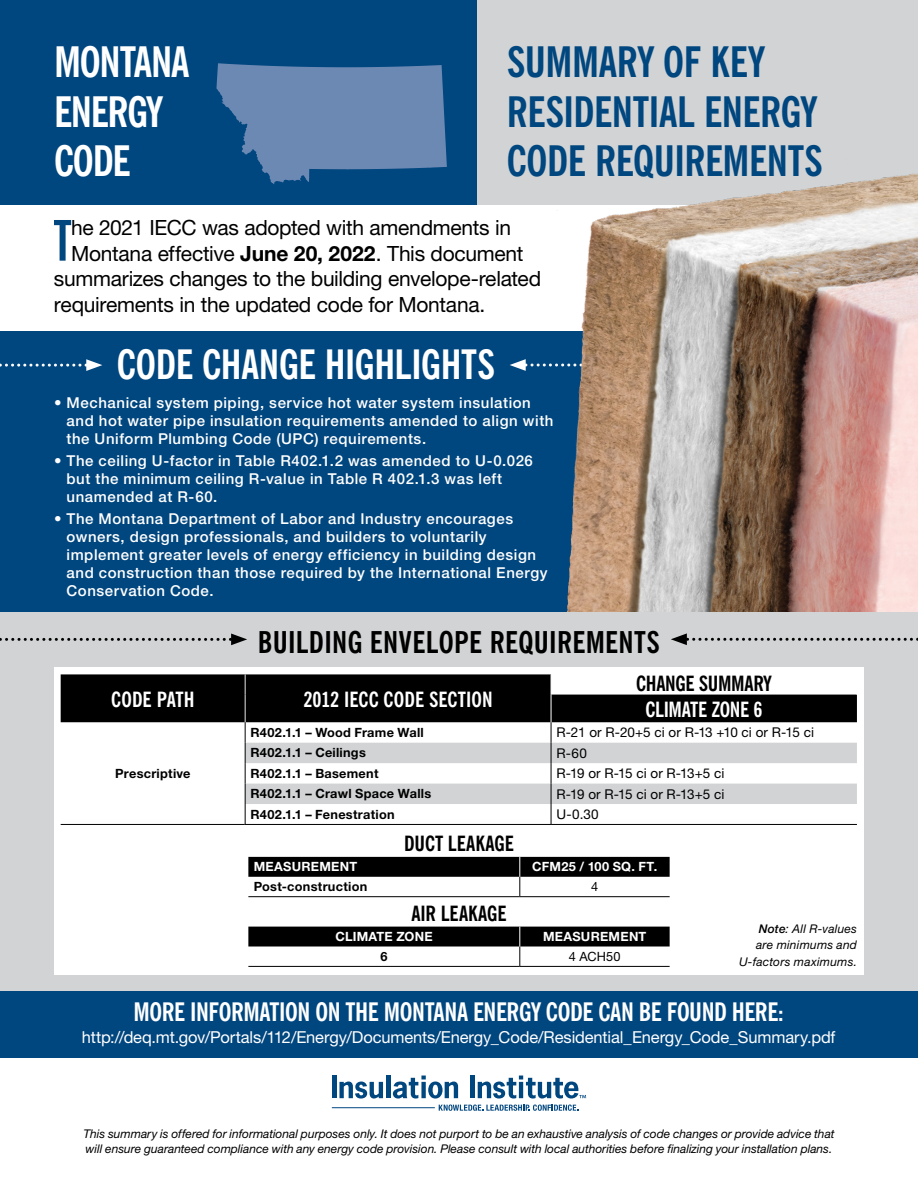
<style>
.page{position:relative;width:918px;height:1188px;background:#fff}
.page>*{position:absolute;margin:0;border:0;box-sizing:border-box;transform-origin:0 0}
.t1{font:700 extra-condensed 56.25px "News Gothic BT";color:#00467f}
.t2{font:700 condensed 42px/49.5px "News Gothic BT";letter-spacing:-.01em;color:#00467f}
.t3{font:700 condensed 42px/49.5px "News Gothic BT";letter-spacing:-.03em;color:#fff}
.t4{font:700 condensed 40.5px "News Gothic BT";letter-spacing:-.01em;color:#fff}
.t5{font:700 condensed 30px "News Gothic BT";letter-spacing:.01em;color:#000}
.t6{font:700 condensed 25.5px "News Gothic BT";letter-spacing:-.02em;color:#fff}
.t7{font:21px "Helvetica Neue LT Std";letter-spacing:-.015em;color:#000}
.t8{font:700 condensed 21px "News Gothic BT";color:#fff}
.t9{font:700 condensed 21px "News Gothic BT";letter-spacing:-.01em;color:#000}
.t10{font:16.5px "Helvetica Neue LT Std";letter-spacing:-.01em;color:#fff}
.t11{font:500 15px/18px "Helvetica Neue LT Std";letter-spacing:.035em;color:#fff}
.t12{font:13.5px "Helvetica Neue LT Std";letter-spacing:.01em;color:#000}
.t13{font:700 12.75px "Helvetica Neue LT Std";letter-spacing:.02em;color:#000}
.t14{font:700 12.75px "Helvetica Neue LT Std";letter-spacing:.02em;color:#fff}
.t15{font:12.75px "Helvetica Neue LT Std";letter-spacing:.01em;color:#000}
.t16{font:italic 12px/16.5px "Helvetica Neue LT Std";color:#000;text-align:right}
.s1{font-weight:700}
.s2{font-weight:500}
</style>
<div class="page">
<div style="left:0;top:331px;width:918px;height:300px;background:#00467f"></div>
<div style="left:457px;top:0;width:461px;height:205px;background:#d1d3d4"></div>
<div style="left:0;top:0;width:476px;height:205px;background:#00467f"></div>
<svg style="left:510px;top:359px;width:34px;height:12px"></svg>
<svg style="left:0;top:359px;width:102px;height:12px"></svg>
<img style="left:544px;top:173px;width:374px;height:440px">
<div style="left:0;top:613px;width:918px;height:394px;background:#d1d3d4"></div>
<div style="left:54px;top:668px;width:810px;height:307px;background:#fff"></div>
<hr style="left:248px;top:966px;width:272px;height:1px;background:#000">
<hr style="left:520px;top:966px;width:150px;height:1px;background:#000">
<svg style="left:248px;top:857px;width:422px;height:109px"></svg>
<hr style="left:248px;top:896px;width:272px;height:1px;background:#000">
<hr style="left:520px;top:896px;width:150px;height:1px;background:#000">
<hr style="left:61px;top:824px;width:184px;height:1px;background:#000">
<hr style="left:245px;top:824px;width:306px;height:1px;background:#000">
<hr style="left:551px;top:824px;width:306px;height:1px;background:#000">
<svg style="left:61px;top:674px;width:796px;height:150px"></svg>
<hr style="left:332px;top:1076px;width:4px;height:22px;background:#00467f">
<svg style="left:439px;top:1105px;width:139px;height:6px"></svg>
<svg style="left:339px;top:1082px;width:44px;height:17px"></svg>
<hr style="left:386px;top:1076px;width:4px;height:22px;background:#00467f">
<svg style="left:393px;top:1076px;width:65px;height:23px"></svg>
<div style="left:470px;top:1076px;width:5px;height:22px;background:#00467f"></div>
<svg style="left:478px;top:1076px;width:108px;height:23px"></svg>
<hr style="left:332px;top:1107px;width:103px;height:1px;background:#00467f">
<div style="left:0;top:991px;width:918px;height:67px;background:#00467f"></div>
<svg style="left:671px;top:633px;width:247px;height:12px"></svg>
<svg style="left:0;top:634px;width:247px;height:11px"></svg>
<svg style="left:216px;top:63px;width:231px;height:121px"></svg>
<h2 class="t3" style="left:54px;top:37px;width:137px">MONTANA<br>ENERGY<br>CODE</h2>
<h2 class="t2" style="left:507px;top:37px;width:318px">SUMMARY OF KEY<br>RESIDENTIAL ENERGY<br>CODE REQUIREMENTS</h2>
<h1 class="t1" style="left:54px;top:206px;width:20px">T</h1>
<h3 class="t7" style="left:71px;top:215px;width:441px">he 2021 IECC was adopted with amendments in</h3>
<h3 class="t7" style="left:71px;top:241px;width:454px">Montana effective <span class="s1">June 20, 2022</span>. This document</h3>
<h3 class="t7" style="left:54px;top:266px;width:489px">summarizes changes to the building envelope-related</h3>
<h3 class="t7" style="left:54px;top:292px;width:433px">requirements in the updated code for Montana.</h3>
<h3 class="t4" style="left:117px;top:340px;width:380px">CODE CHANGE HIGHLIGHTS</h3>
<p class="t11" style="left:67px;top:393px;width:488px;text-indent:-13px">• Mechanical system piping, service hot water system insulation and hot water pipe insulation requirements amended to align with the Uniform Plumbing Code (UPC) requirements.</p>
<p class="t11" style="left:67px;top:451px;width:468px;text-indent:-13px">• The ceiling U-factor in Table R402.1.2 was amended to U-0.026 but the minimum ceiling R-value in Table R 402.1.3 was left unamended at R-60.</p>
<p class="t11" style="left:67px;top:510px;width:483px;text-indent:-13px">• The Montana Department of Labor and Industry encourages owners, design professionals, and builders to voluntarily implement greater levels of energy efficiency in building design and construction than those required by the International Energy Conservation Code.</p>
<h3 class="t5" style="left:258px;top:624px;width:404px">BUILDING ENVELOPE REQUIREMENTS</h3>
<h3 class="t8" style="left:111px;top:686px;width:85px">CODE PATH</h3>
<h3 class="t8" style="left:303px;top:686px;width:191px">2012 IECC CODE SECTION</h3>
<h3 class="t9" style="left:636px;top:671px;width:137px">CHANGE SUMMARY</h3>
<h3 class="t8" style="left:646px;top:696px;width:118px">CLIMATE ZONE 6</h3>
<p class="t13" style="left:115px;top:765px;width:77px">Prescriptive</p>
<p class="t13" style="left:251px;top:725px;width:175px">R402.1.1 – Wood Frame Wall</p>
<p class="t12" style="left:556px;top:724px;width:259px">R-21 or R-20+5 ci or R-13 +10 ci or R-15 ci</p>
<p class="t13" style="left:251px;top:745px;width:117px">R402.1.1 – Ceilings</p>
<p class="t12" style="left:556px;top:745px;width:32px">R-60</p>
<p class="t13" style="left:251px;top:765px;width:129px">R402.1.1 – Basement</p>
<p class="t12" style="left:556px;top:765px;width:170px">R-19 or R-15 ci or R-13+5 ci</p>
<p class="t13" style="left:251px;top:786px;width:182px">R402.1.1 – Crawl Space Walls</p>
<p class="t12" style="left:556px;top:786px;width:170px">R-19 or R-15 ci or R-13+5 ci</p>
<p class="t13" style="left:251px;top:806px;width:146px">R402.1.1 – Fenestration</p>
<p class="t12" style="left:556px;top:806px;width:44px">U-0.30</p>
<h3 class="t9" style="left:404px;top:831px;width:111px">DUCT LEAKAGE</h3>
<p class="t14" style="left:254px;top:859px;width:105px">MEASUREMENT</p>
<p class="t14" style="left:532px;top:859px;width:127px">CFM25 / 100 SQ. FT.</p>
<p class="t13" style="left:254px;top:879px;width:115px">Post-construction</p>
<p class="t15" style="left:591px;top:879px;width:9px">4</p>
<h3 class="t9" style="left:411px;top:901px;width:97px">AIR LEAKAGE</h3>
<p class="t14" style="left:335px;top:929px;width:99px">CLIMATE ZONE</p>
<p class="t14" style="left:543px;top:929px;width:105px">MEASUREMENT</p>
<p class="t13" style="left:381px;top:949px;width:9px">6</p>
<p class="t15" style="left:569px;top:949px;width:53px">4 ACH50</p>
<p class="t16" style="left:739px;top:920px;width:120px"><span class="s2">Note</span>: All R-values are minimums and<br>U-factors maximums.</p>
<h3 class="t6" style="left:134px;top:996px;width:652px">MORE INFORMATION ON THE MONTANA ENERGY CODE CAN BE FOUND HERE:</h3>
<p class="t10" style="left:82px;top:1028px;width:755px">http://deq.mt.gov/Portals/112/Energy/Documents/Energy_Code/Residential_Energy_Code_Summary.pdf</p>
<p class="t16" style="left:83px;top:1126px;width:753px;line-height:15px;text-align:left">This summary is offered for informational purposes only. It does not purport to be an exhaustive analysis of code changes or provide advice that will ensure guaranteed compliance with any energy code provision. Please consult with local authorities before finalizing your installation plans.</p>
</div>
